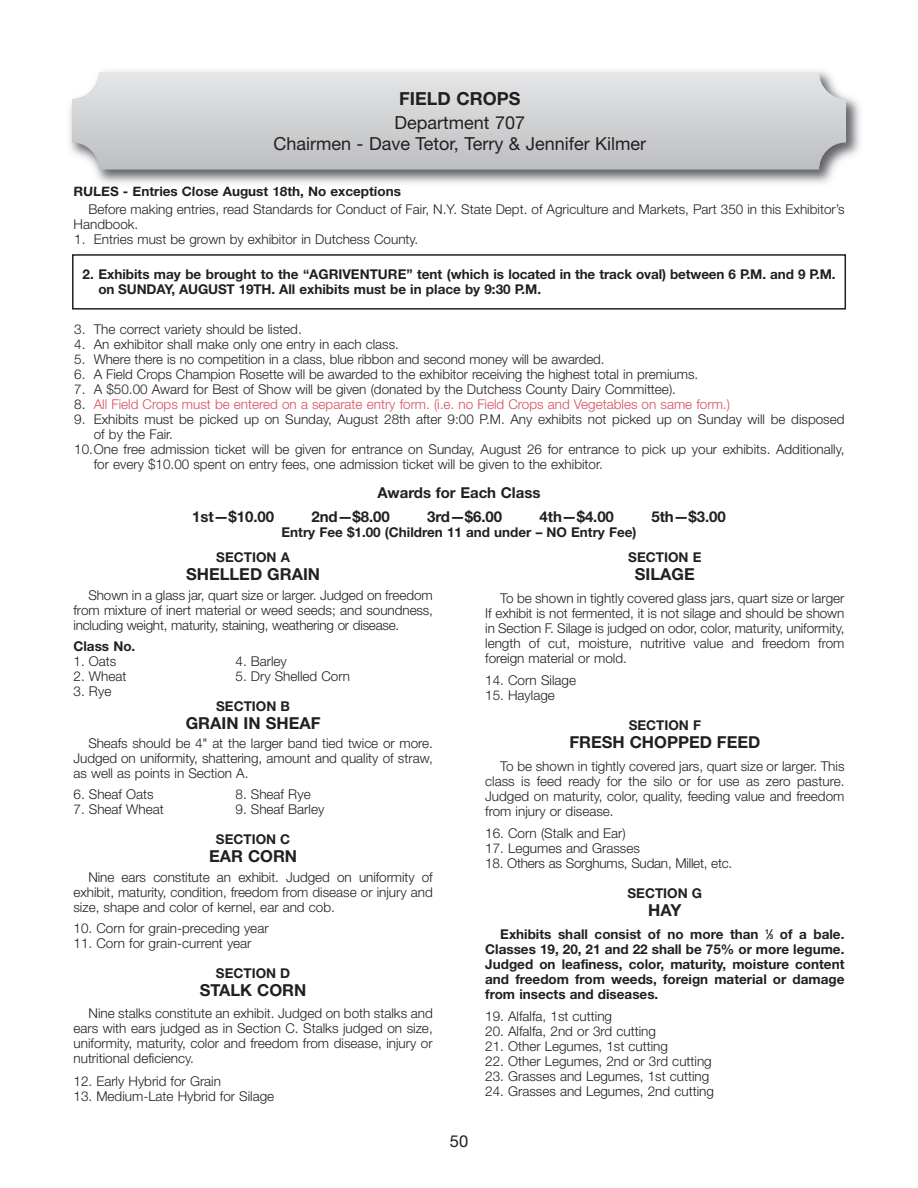
<style>
.page{position:relative;width:918px;height:1188px;background:#fff}
.page>*{position:absolute;margin:0;border:0;box-sizing:border-box;transform-origin:0 0}
.t1{font:18px/21.6px "Helvetica Neue";color:#231f20;text-align:center}
.t2{font:700 18px "Helvetica Neue";color:#231f20}
.t3{font:700 16.5px "Helvetica Neue";color:#231f20}
.t4{font:16.5px "Helvetica Neue";color:#231f20}
.t5{font:700 15px "Helvetica Neue";letter-spacing:-.005em;color:#231f20}
.t6{font:300 13.5px/15px "Helvetica Neue";color:#231f20;text-align:justify}
.t7{font:700 13.5px/15px "Helvetica Neue";color:#231f20}
.t8{font:300 13.5px "Helvetica Neue";color:#d64f5c}
.s1{color:#231f20}
.s2{font-size:6.75px}
</style>
<div class="page">
<div style="left:72px;top:254px;width:774px;height:56px;border:2px solid #231f20"></div>
<img style="left:69px;top:71px;width:791px;height:118px">
<img style="left:75px;top:186px;width:93px;height:3px">
<div style="left:72px;top:72px;width:774px;height:97px;background:linear-gradient(to bottom,#e5e6e8,#bdbec0);border-radius:27px"></div>
<h1 class="t2" style="left:399px;top:87px;width:123px">FIELD CROPS</h1>
<h1 class="t1" style="left:273px;top:113px;width:374px">Department 707<br>Chairmen - Dave Tetor, Terry &amp; Jennifer Kilmer</h1>
<p class="t7" style="left:74px;top:184px;width:329px">RULES - Entries Close August 18th, No exceptions</p>
<p class="t6" style="left:74px;top:202px;width:772px;text-indent:15px">Before making entries, read Standards for Conduct of Fair, N.Y. State Dept. of Agriculture and Markets, Part 350 in this Exhibitor’s<br>Handbook.</p>
<p class="t6" style="left:74px;top:232px;width:346px">1. Entries must be grown by exhibitor in Dutchess County.</p>
<p class="t7" style="left:98px;top:267px;width:739px;text-indent:-16px">2. Exhibits may be brought to the “AGRIVENTURE” tent (which is located in the track oval) between 6 P.M. and 9 P.M. on SUNDAY, AUGUST 19TH. All exhibits must be in place by 9:30 P.M.</p>
<p class="t6" style="left:74px;top:322px;width:229px">3. The correct variety should be listed.</p>
<p class="t6" style="left:74px;top:337px;width:326px">4. An exhibitor shall make only one entry in each class.</p>
<p class="t6" style="left:74px;top:352px;width:532px">5. Where there is no competition in a class, blue ribbon and second money will be awarded.</p>
<p class="t6" style="left:74px;top:367px;width:626px">6. A Field Crops Champion Rosette will be awarded to the exhibitor receiving the highest total in premiums.</p>
<p class="t6" style="left:74px;top:382px;width:603px">7. A $50.00 Award for Best of Show will be given (donated by the Dutchess County Dairy Committee).</p>
<p class="t8" style="left:74px;top:396px;width:657px"><span class="s1">8.</span> All Field Crops must be entered on a separate entry form. (i.e. no Field Crops and Vegetables on same form.)</p>
<p class="t6" style="left:74px;top:412px;width:772px">9. Exhibits must be picked up on Sunday, August 28th after 9:00 P.M. Any exhibits not picked up on Sunday will be disposed</p>
<p class="t6" style="left:94px;top:427px;width:81px">of by the Fair.</p>
<p class="t6" style="left:74px;top:442px;width:772px">10.One free admission ticket will be given for entrance on Sunday, August 26 for entrance to pick up your exhibits. Additionally,</p>
<p class="t6" style="left:94px;top:457px;width:511px">for every $10.00 spent on entry fees, one admission ticket will be given to the exhibitor.</p>
<p class="t5" style="left:378px;top:483px;width:164px">Awards for Each Class</p>
<p class="t5" style="left:192px;top:507px;width:83px">1st—$10.00</p>
<p class="t5" style="left:312px;top:507px;width:80px">2nd—$8.00</p>
<p class="t5" style="left:427px;top:507px;width:76px">3rd—$6.00</p>
<p class="t5" style="left:540px;top:507px;width:76px">4th—$4.00</p>
<p class="t5" style="left:651px;top:507px;width:76px">5th—$3.00</p>
<p class="t7" style="left:281px;top:524px;width:357px">Entry Fee $1.00 (Children 11 and under – NO Entry Fee)</p>
<p class="t7" style="left:216px;top:549px;width:75px">SECTION A</p>
<p class="t3" style="left:186px;top:564px;width:135px">SHELLED GRAIN</p>
<p class="t6" style="left:73px;top:587px;width:361px;text-indent:15px">Shown in a glass jar, quart size or larger. Judged on freedom from mixture of inert material or weed seeds; and soundness, including weight, maturity, staining, weathering or disease.</p>
<p class="t7" style="left:73px;top:638px;width:63px">Class No.</p>
<p class="t6" style="left:73px;top:653px;width:44px">1. Oats</p>
<p class="t6" style="left:235px;top:653px;width:53px">4. Barley</p>
<p class="t6" style="left:73px;top:668px;width:54px">2. Wheat</p>
<p class="t6" style="left:235px;top:668px;width:116px">5. Dry Shelled Corn</p>
<p class="t6" style="left:73px;top:683px;width:39px">3. Rye</p>
<p class="t7" style="left:216px;top:698px;width:75px">SECTION B</p>
<p class="t3" style="left:186px;top:712px;width:136px">GRAIN IN SHEAF</p>
<p class="t6" style="left:74px;top:735px;width:361px;text-indent:15px">Sheafs should be 4" at the larger band tied twice or more.<br>Judged on uniformity, shattering, amount and quality of straw, as well as points in Section A.</p>
<p class="t6" style="left:74px;top:786px;width:82px">6. Sheaf Oats</p>
<p class="t6" style="left:236px;top:786px;width:77px">8. Sheaf Rye</p>
<p class="t6" style="left:74px;top:801px;width:92px">7. Sheaf Wheat</p>
<p class="t6" style="left:235px;top:801px;width:90px">9. Sheaf Barley</p>
<p class="t7" style="left:216px;top:831px;width:76px">SECTION C</p>
<p class="t3" style="left:209px;top:846px;width:90px">EAR CORN</p>
<p class="t6" style="left:74px;top:869px;width:361px;text-indent:15px">Nine ears constitute an exhibit. Judged on uniformity of exhibit, maturity, condition, freedom from disease or injury and size, shape and color of kernel, ear and cob.</p>
<p class="t6" style="left:74px;top:920px;width:197px">10. Corn for grain-preceding year</p>
<p class="t6" style="left:73px;top:935px;width:180px">11. Corn for grain-current year</p>
<p class="t7" style="left:216px;top:965px;width:76px">SECTION D</p>
<p class="t3" style="left:200px;top:979px;width:108px">STALK CORN</p>
<p class="t6" style="left:73px;top:1005px;width:361px;text-indent:15px">Nine stalks constitute an exhibit. Judged on both stalks and ears with ears judged as in Section C. Stalks judged on size, uniformity, maturity, color and freedom from disease, injury or nutritional deficiency.</p>
<p class="t6" style="left:73px;top:1073px;width:149px">12. Early Hybrid for Grain</p>
<p class="t6" style="left:73px;top:1088px;width:202px">13. Medium-Late Hybrid for Silage</p>
<p class="t4" style="left:450px;top:1135px;width:20px">50</p>
<p class="t7" style="left:628px;top:549px;width:75px">SECTION E</p>
<p class="t3" style="left:635px;top:564px;width:61px">SILAGE</p>
<p class="t6" style="left:485px;top:590px;width:361px;text-indent:15px">To be shown in tightly covered glass jars, quart size or larger If exhibit is not fermented, it is not silage and should be shown in Section F. Silage is judged on odor, color, maturity, uniformity, length of cut, moisture, nutritive value and freedom from foreign material or mold.</p>
<p class="t6" style="left:485px;top:672px;width:92px">14. Corn Silage</p>
<p class="t6" style="left:485px;top:687px;width:71px">15. Haylage</p>
<p class="t7" style="left:629px;top:717px;width:74px">SECTION F</p>
<p class="t3" style="left:569px;top:732px;width:193px">FRESH CHOPPED FEED</p>
<p class="t6" style="left:485px;top:758px;width:361px;text-indent:15px">To be shown in tightly covered jars, quart size or larger. This class is feed ready for the silo or for use as zero pasture.<br>Judged on maturity, color, quality, feeding value and freedom from injury or disease.</p>
<p class="t6" style="left:485px;top:825px;width:142px">16. Corn (Stalk and Ear)</p>
<p class="t6" style="left:485px;top:840px;width:156px">17. Legumes and Grasses</p>
<p class="t6" style="left:485px;top:855px;width:249px">18. Others as Sorghums, Sudan, Millet, etc.</p>
<p class="t7" style="left:628px;top:885px;width:76px">SECTION G</p>
<p class="t3" style="left:648px;top:900px;width:35px">HAY</p>
<p class="t7" style="left:485px;top:926px;width:361px;text-align:justify;text-indent:15px">Exhibits shall consist of no more than <sup>1</sup>⁄<span class="s2">3</span> of a bale.<br>Classes 19, 20, 21 and 22 shall be 75% or more legume.<br>Judged on leafiness, color, maturity, moisture content and freedom from weeds, foreign material or damage from insects and diseases.</p>
<p class="t6" style="left:485px;top:1008px;width:128px">19. Alfalfa, 1st cutting</p>
<p class="t6" style="left:485px;top:1023px;width:172px">20. Alfalfa, 2nd or 3rd cutting</p>
<p class="t6" style="left:485px;top:1038px;width:184px">21. Other Legumes, 1st cutting</p>
<p class="t6" style="left:485px;top:1053px;width:228px">22. Other Legumes, 2nd or 3rd cutting</p>
<p class="t6" style="left:485px;top:1068px;width:226px">23. Grasses and Legumes, 1st cutting</p>
<p class="t6" style="left:485px;top:1083px;width:230px">24. Grasses and Legumes, 2nd cutting</p>
</div>
